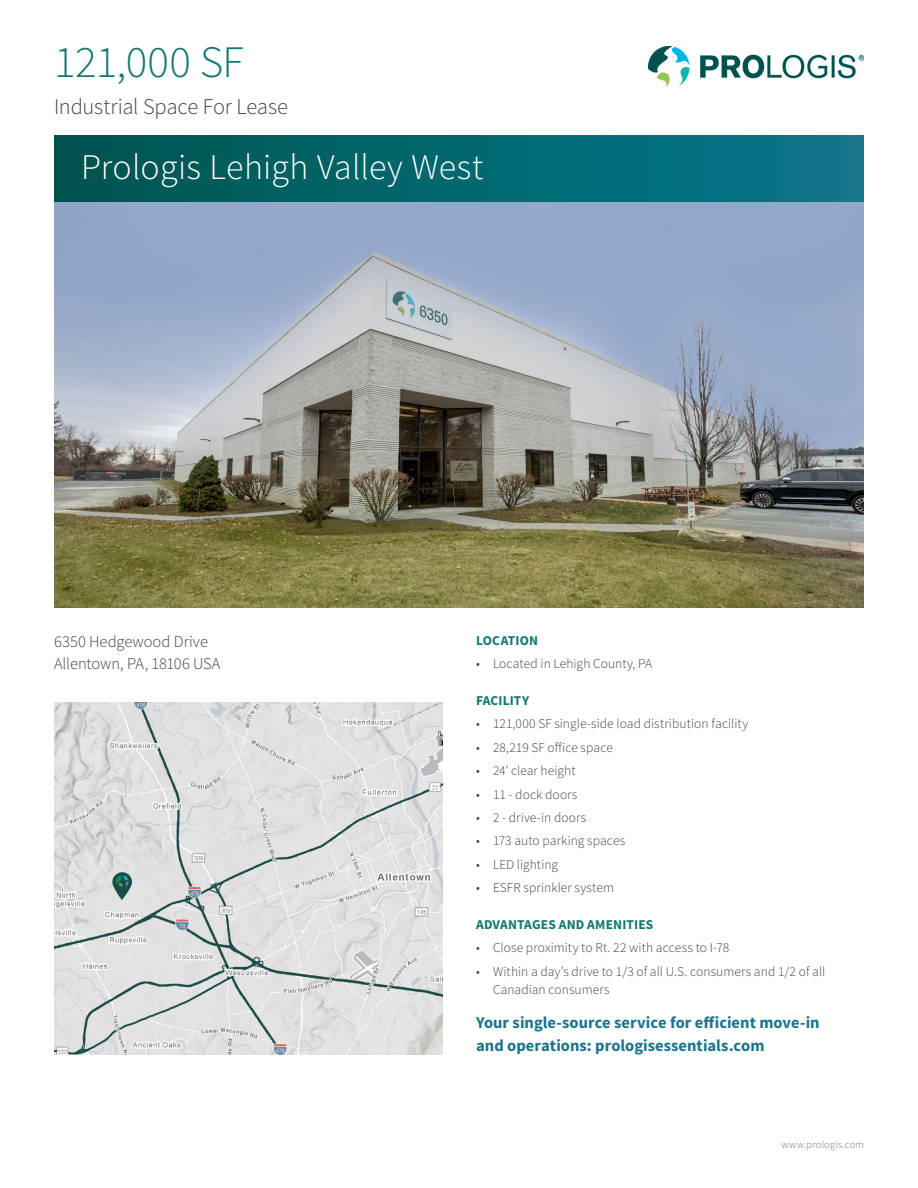
<style>
.page{position:relative;width:918px;height:1188px;background:#fff}
.page>*{position:absolute;margin:0;border:0;box-sizing:border-box;transform-origin:0 0}
.SF{font:300 45px "Source Sans Pro";letter-spacing:-.005em;color:#147770}
.Prologis_Park_Name{font:300 36px "Source Sans Pro";letter-spacing:.005em;color:#fff}
.Lease_Description{font:300 22.5px "Source Sans Pro";letter-spacing:-.01em;color:#414141}
.Essentials_text{font:700 16.5px/22.5px "Source Sans Pro";color:#1b758c}
.Address{font:300 16.5px/22.5px "Source Sans Pro";color:#414141}
.t1{font:300 13.5px/18px "Source Sans Pro";letter-spacing:.005em;color:#414141}
.Body_Headings{font:700 13.5px "Source Sans Pro";letter-spacing:.01em;color:#147770}
.Footer_Text{font:300 10.5px "Source Sans Pro";letter-spacing:.015em;color:#747576}
</style>
<div class="page">
<div style="left:54px;top:135px;width:810px;height:67px;background:linear-gradient(to right,#00554e,#09788d)"></div>
<img style="left:648px;top:46px;width:216px;height:40px">
<img style="left:54px;top:702px;width:388px;height:353px">
<img style="left:54px;top:202px;width:810px;height:406px">
<p class="SF" style="left:54px;top:35px;width:191px">121,000 SF</p>
<p class="Lease_Description" style="left:54px;top:93px;width:236px">Industrial Space For Lease</p>
<p class="Prologis_Park_Name" style="left:81px;top:145px;width:404px">Prologis Lehigh Valley West</p>
<p class="Address" style="left:54px;top:630px;width:168px">6350 Hedgewood Drive<br>Allentown, PA, 18106 USA</p>
<p class="Body_Headings" style="left:476px;top:631px;width:64px">LOCATION</p>
<p class="t1" style="left:476px;top:655px;width:178px">• Located in Lehigh County, PA</p>
<p class="Body_Headings" style="left:476px;top:692px;width:55px">FACILITY</p>
<p class="t1" style="left:476px;top:715px;width:274px">• 121,000 SF single-side load distribution facility</p>
<p class="t1" style="left:476px;top:738px;width:139px">• 28,219 SF office space</p>
<p class="t1" style="left:476px;top:762px;width:101px">• 24’ clear height</p>
<p class="t1" style="left:476px;top:785px;width:103px">• 11 - dock doors</p>
<p class="t1" style="left:476px;top:809px;width:112px">• 2 - drive-in doors</p>
<p class="t1" style="left:476px;top:832px;width:151px">• 173 auto parking spaces</p>
<p class="t1" style="left:476px;top:855px;width:84px">• LED lighting</p>
<p class="t1" style="left:476px;top:879px;width:140px">• ESFR sprinkler system</p>
<p class="Body_Headings" style="left:476px;top:916px;width:179px">ADVANTAGES AND AMENITIES</p>
<p class="t1" style="left:476px;top:939px;width:255px">• Close proximity to Rt. 22 with access to I-78</p>
<p class="t1" style="left:493px;top:962px;width:334px;text-indent:-17px">• Within a day’s drive to 1/3 of all U.S. consumers and 1/2 of all<br>Canadian consumers</p>
<p class="Essentials_text" style="left:476px;top:1012px;width:345px">Your single-source service for efficient move-in and operations: prologisessentials.com</p>
<p class="Footer_Text" style="left:782px;top:1138px;width:84px">www.prologis.com</p>
</div>
